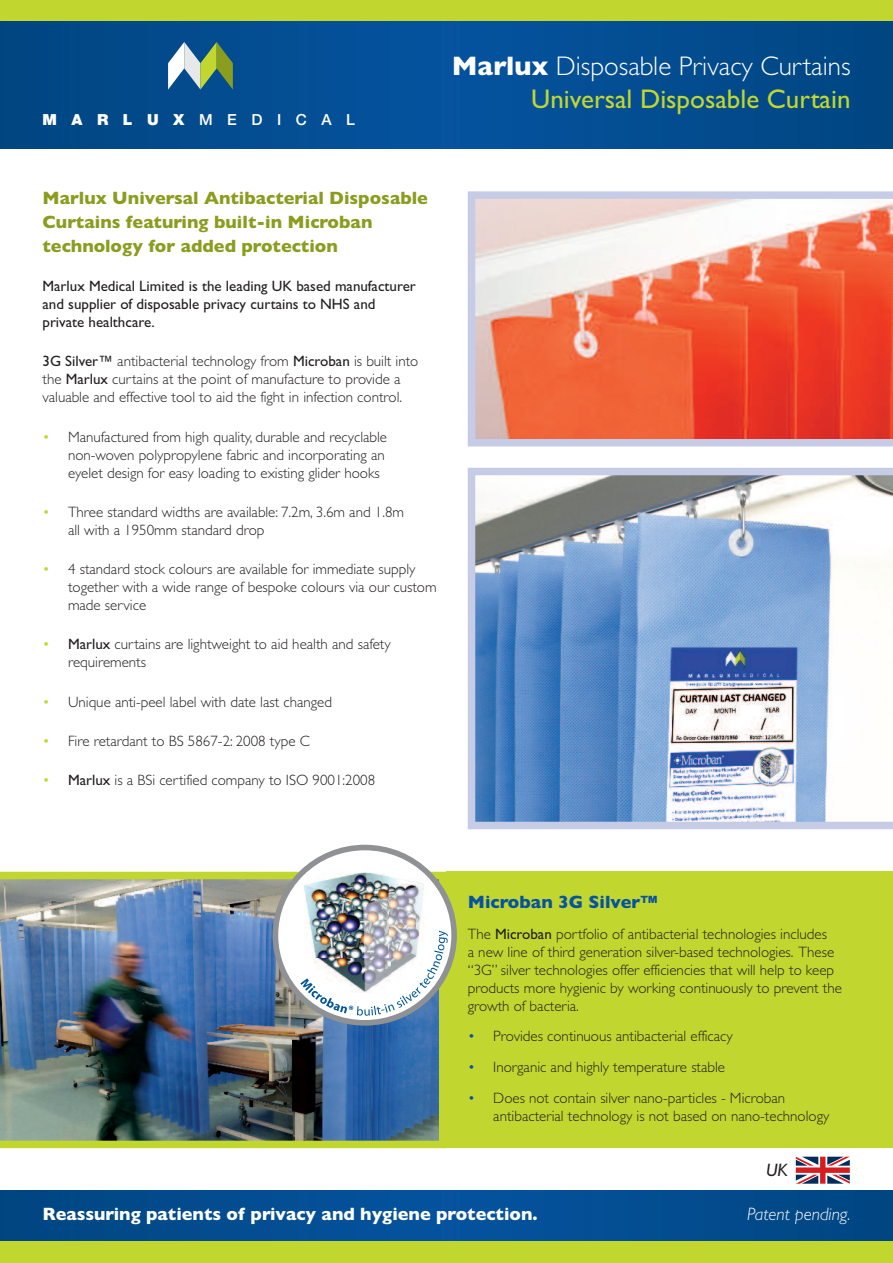
<style>
.page{position:relative;width:893px;height:1263px;background:#fff}
.page>*{position:absolute;margin:0;border:0;box-sizing:border-box;transform-origin:0 0}
.t1{font:27px/33px "Gill Sans";color:#c1d72f;text-align:right}
.t2{font:700 18px/24px "Gill Sans";color:#8a9d1f}
.t3{font:700 18px "Gill Sans";color:#fff}
.t4{font:700 18px "Gill Sans";color:#0753a0}
.t5{font:italic 300 18px "Gill Sans";color:#fff}
.t6{font:italic 18px "Gill Sans";color:#231f20}
.t7{font:500 15.3px "Helvetica Neue";letter-spacing:.95em;color:#fff}
.t8{font:300 15px/18px "Gill Sans";color:#231f20}
.t9{font:15px/18px "Gill Sans";color:#231f20}
.s1{font-weight:900}
.s2{font-weight:700;color:#fff}
.s3{font-weight:300;color:#fff}
.s4{font-weight:400}
.s5{color:#c1d72f}
.s6{color:#0753a0}
</style>
<div class="page">
<svg style="left:0;top:1191px;width:893px;height:51px;background:#064e8d"></svg>
<svg style="left:468px;top:468px;width:425px;height:361px"></svg>
<svg style="left:468px;top:191px;width:425px;height:255px;background:#eb8874"></svg>
<div style="left:0;top:1242px;width:893px;height:21px;background:#c1d72f"></div>
<div style="left:0;top:0;width:893px;height:21px;background:#c1d72f"></div>
<svg style="left:0;top:21px;width:893px;height:128px;background:#024c8f"></svg>
<svg style="left:168px;top:42px;width:65px;height:48px;background:#6f968d"></svg>
<div style="left:446px;top:872px;width:447px;height:276px;background:#c1d72f"></div>
<img style="left:0;top:872px;width:446px;height:276px">
<img style="left:273px;top:845px;width:184px;height:181px">
<svg style="left:796px;top:1157px;width:54px;height:27px"></svg>
<p class="t7" style="left:43px;top:114px;width:314px"><span class="s1">MARLUX</span>MEDICAL</p>
<h1 class="t1" style="left:452px;top:49px;width:400px"><span class="s2">Marlux</span> <span class="s3">Disposable Privacy Curtains<br></span>Universal Disposable Curtain</h1>
<p class="t2" style="left:43px;top:185px;width:387px">Marlux Universal Antibacterial Disposable<br>Curtains featuring built-in Microban technology for added protection</p>
<p class="t9" style="left:43px;top:277px;width:375px">Marlux Medical Limited is the leading UK based manufacturer and supplier of disposable privacy curtains to NHS and private healthcare.</p>
<p class="t8" style="left:43px;top:352px;width:377px"><span class="s4">3G Silver™</span> antibacterial technology from <span class="s4">Microban</span> is built into the <span class="s4">Marlux</span> curtains at the point of manufacture to provide a valuable and effective tool to aid the fight in infection control.</p>
<p class="t8" style="left:68px;top:427px;width:320px;text-indent:-25px"><span class="s5">•</span> Manufactured from high quality, durable and recyclable non-woven polypropylene fabric and incorporating an eyelet design for easy loading to existing glider hooks</p>
<p class="t8" style="left:68px;top:503px;width:338px;text-indent:-26px"><span class="s5">•</span> Three standard widths are available: 7.2m, 3.6m and 1.8m all with a 1950mm standard drop</p>
<p class="t8" style="left:68px;top:560px;width:370px;text-indent:-25px"><span class="s5">•</span> 4 standard stock colours are available for immediate supply together with a wide range of bespoke colours via our custom made service</p>
<p class="t8" style="left:68px;top:635px;width:324px;text-indent:-26px"><span class="s5">•</span> <span class="s4">Marlux</span> curtains are lightweight to aid health and safety requirements</p>
<p class="t8" style="left:43px;top:692px;width:291px"><span class="s5">•</span> Unique anti-peel label with date last changed</p>
<p class="t8" style="left:43px;top:732px;width:269px"><span class="s5">•</span> Fire retardant to BS 5867-2: 2008 type C</p>
<p class="t8" style="left:43px;top:771px;width:334px"><span class="s5">•</span> <span class="s4">Marlux</span> is a BSi certified company to ISO 9001:2008</p>
<p class="t4" style="left:468px;top:891px;width:191px">Microban 3G Silver™</p>
<p class="t8" style="left:468px;top:924px;width:376px">The <span class="s4">Microban</span> portfolio of antibacterial technologies includes<br>a new line of third generation silver-based technologies. These “3G” silver technologies offer efficiencies that will help to keep products more hygienic by working continuously to prevent the growth of bacteria.</p>
<p class="t8" style="left:468px;top:1027px;width:266px"><span class="s6">•</span> Provides continuous antibacterial efficacy</p>
<p class="t8" style="left:468px;top:1058px;width:259px"><span class="s6">•</span> Inorganic and highly temperature stable</p>
<p class="t8" style="left:493px;top:1089px;width:338px;text-indent:-25px"><span class="s6">•</span> Does not contain silver nano-particles - Microban antibacterial technology is not based on nano-technology</p>
<p class="t6" style="left:766px;top:1159px;width:23px">UK</p>
<p class="t3" style="left:43px;top:1203px;width:497px">Reassuring patients of privacy and hygiene protection.</p>
<p class="t5" style="left:747px;top:1203px;width:105px">Patent pending.</p>
</div>
